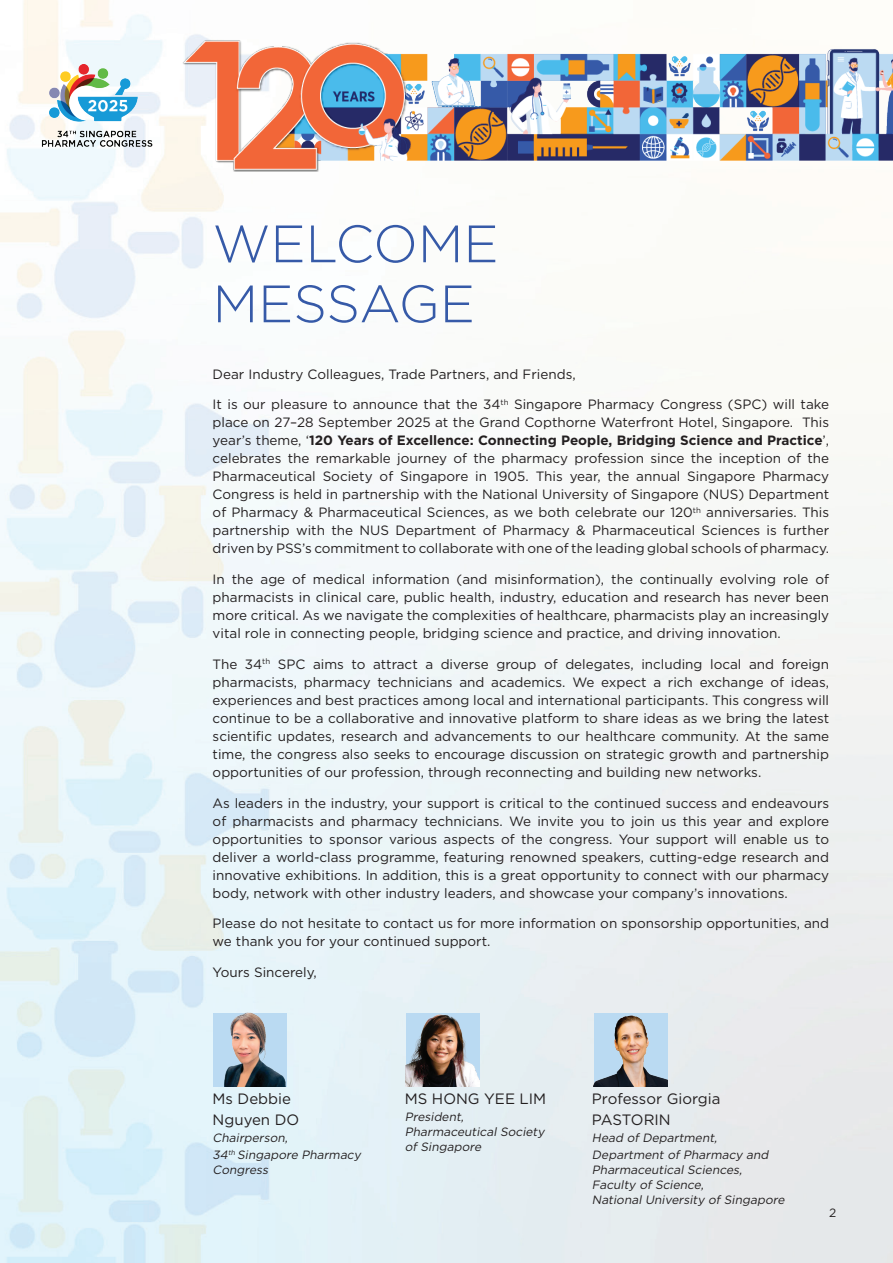
<style>
.page{position:relative;width:893px;height:1263px;background:#fff}
.page>*{position:absolute;margin:0;border:0;box-sizing:border-box;transform-origin:0 0}
.t1{font:300 52.5px/60px "Gotham";color:#365aa8}
.t2{font:15px/21px "Gotham";color:#231f20}
.t3{font:13.5px/18px "Gotham";color:#231f20;text-align:justify}
.t4{font:700 13.5px "Gotham HTF";color:#231f20}
.t5{font:italic 12px/15px "Gotham";color:#231f20}
.t6{font:12px "Gotham";color:#231f20}
.s1{font-family:"Gotham";font-weight:400}
</style>
<div class="page">
<img style="left:0;top:0;width:893px;height:1263px">
<img style="left:176px;top:38px;width:717px;height:133px">
<img style="left:42px;top:65px;width:110px;height:82px">
<img style="left:213px;top:1013px;width:74px;height:74px">
<img style="left:406px;top:1013px;width:74px;height:74px">
<img style="left:594px;top:1013px;width:74px;height:74px">
<h1 class="t1" style="left:213px;top:212px;width:287px">WELCOME<br>MESSAGE</h1>
<p class="t3" style="left:213px;top:365px;width:365px">Dear Industry Colleagues, Trade Partners, and Friends,</p>
<p class="t3" style="left:213px;top:395px;width:618px">It is our pleasure to announce that the 34<sup>th</sup> Singapore Pharmacy Congress (SPC) will take place on 27–28 September 2025 at the Grand Copthorne Waterfront Hotel, Singapore. This</p>
<p class="t4" style="left:213px;top:433px;width:618px"><span class="s1">year’s theme, ‘</span>120 Years of Excellence: Connecting People, Bridging Science and Practice<span class="s1">’,</span></p>
<p class="t3" style="left:213px;top:449px;width:618px">celebrates the remarkable journey of the pharmacy profession since the inception of the Pharmaceutical Society of Singapore in 1905. This year, the annual Singapore Pharmacy Congress is held in partnership with the National University of Singapore (NUS) Department of Pharmacy &amp; Pharmaceutical Sciences, as we both celebrate our 120<sup>th</sup> anniversaries. This partnership with the NUS Department of Pharmacy &amp; Pharmaceutical Sciences is further driven by PSS’s commitment to collaborate with one of the leading global schools of pharmacy.</p>
<p class="t3" style="left:213px;top:570px;width:618px">In the age of medical information (and misinformation), the continually evolving role of pharmacists in clinical care, public health, industry, education and research has never been more critical. As we navigate the complexities of healthcare, pharmacists play an increasingly vital role in connecting people, bridging science and practice, and driving innovation.</p>
<p class="t3" style="left:213px;top:655px;width:618px">The 34<sup>th</sup> SPC aims to attract a diverse group of delegates, including local and foreign pharmacists, pharmacy technicians and academics. We expect a rich exchange of ideas, experiences and best practices among local and international participants. This congress will continue to be a collaborative and innovative platform to share ideas as we bring the latest scientific updates, research and advancements to our healthcare community. At the same time, the congress also seeks to encourage discussion on strategic growth and partnership opportunities of our profession, through reconnecting and building new networks.</p>
<p class="t3" style="left:213px;top:794px;width:618px">As leaders in the industry, your support is critical to the continued success and endeavours of pharmacists and pharmacy technicians. We invite you to join us this year and explore opportunities to sponsor various aspects of the congress. Your support will enable us to deliver a world-class programme, featuring renowned speakers, cutting-edge research and innovative exhibitions. In addition, this is a great opportunity to connect with our pharmacy body, network with other industry leaders, and showcase your company’s innovations.</p>
<p class="t3" style="left:213px;top:914px;width:618px">Please do not hesitate to contact us for more information on sponsorship opportunities, and we thank you for your continued support.</p>
<p class="t3" style="left:213px;top:963px;width:106px">Yours Sincerely,</p>
<p class="t2" style="left:213px;top:1088px;width:88px">Ms Debbie<br>Nguyen DO</p>
<p class="t5" style="left:213px;top:1129px;width:152px;line-height:17.1px">Chairperson,<br>34<sup>th</sup> Singapore Pharmacy</p>
<p class="t5" style="left:213px;top:1162px;width:60px">Congress</p>
<p class="t2" style="left:405px;top:1088px;width:143px">MS HONG YEE LIM</p>
<p class="t5" style="left:405px;top:1109px;width:144px">President,<br>Pharmaceutical Society of Singapore</p>
<p class="t2" style="left:592px;top:1088px;width:130px">Professor Giorgia<br>PASTORIN</p>
<p class="t5" style="left:592px;top:1129px;width:181px;line-height:17.1px">Head of Department,<br>Department of Pharmacy and</p>
<p class="t5" style="left:592px;top:1162px;width:197px">Pharmaceutical Sciences,<br>Faculty of Science,<br>National University of Singapore</p>
<p class="t6" style="left:829px;top:1205px;width:9px">2</p>
</div>
